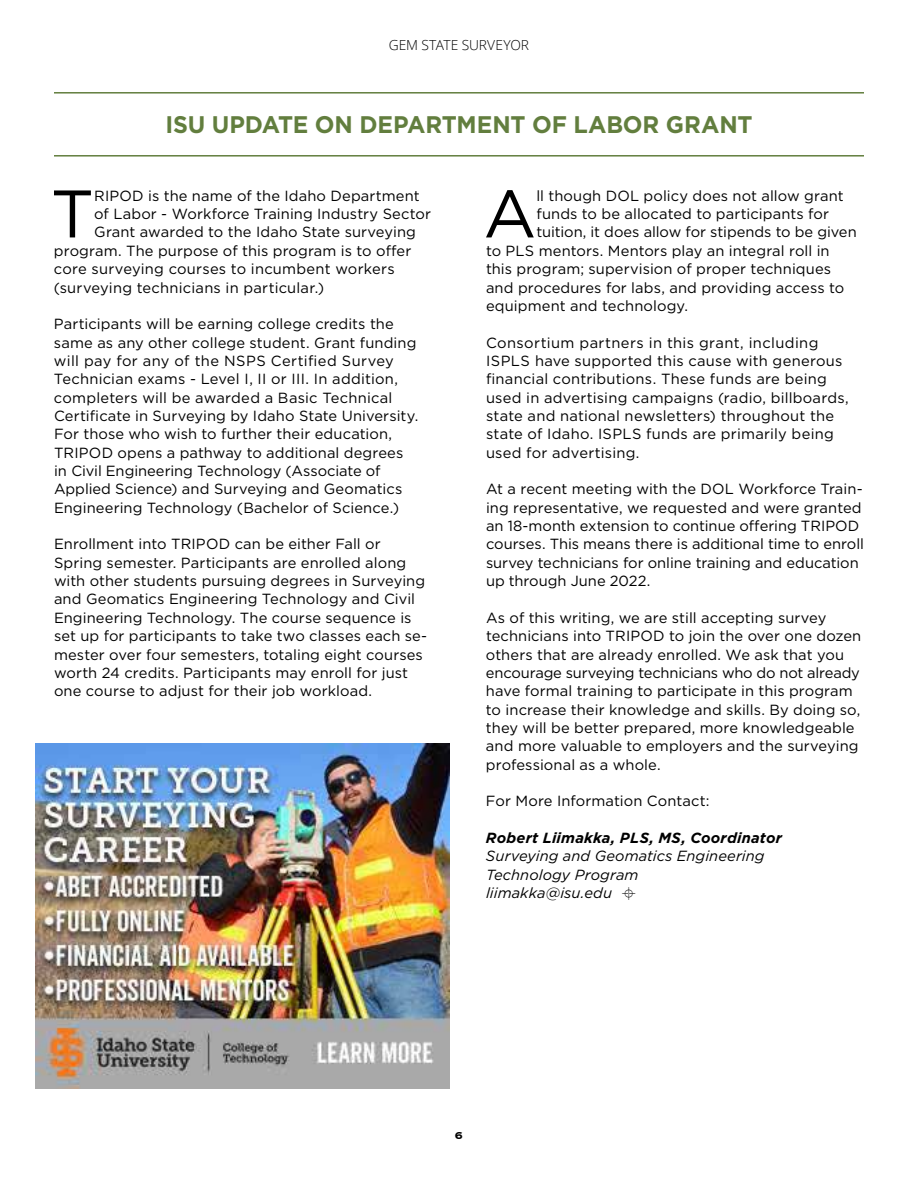
<style>
.page{position:relative;width:918px;height:1188px;background:#fff}
.page>*{position:absolute;margin:0;border:0;box-sizing:border-box;transform-origin:0 0}
.t1{font:67.05px "Gotham";color:#000}
.t2{font:700 24px "Gotham";letter-spacing:-.01em;color:#627e3e}
.t3{font:14.7px/18.3px "Gotham";letter-spacing:.005em;color:#000}
.t4{font:italic 14.7px/18.3px "Gotham";letter-spacing:.005em;color:#000}
.t5{font:italic 700 14.7px "Gotham";letter-spacing:.015em;color:#000}
.t6{font:300 13.8px "Open Sans";letter-spacing:-.005em;color:#000}
.t7{font:700 13.2px "Copperplate";color:#000}
</style>
<div class="page">
<hr style="left:54px;top:92px;width:810px;height:2px;background:#627e3e">
<hr style="left:54px;top:155px;width:810px;height:2px;background:#627e3e">
<img style="left:36px;top:744px;width:414px;height:345px">
<p class="t6" style="left:389px;top:35px;width:142px">GEM STATE SURVEYOR</p>
<h2 class="t2" style="left:165px;top:109px;width:14px">ISU</h2>
<h2 class="t2" style="left:212px;top:109px;width:537px">UPDATE ON DEPARTM ENT OF LABOR GRANT</h2>
<h1 class="t1" style="left:51px;top:171px;width:45px">T</h1>
<p class="t3" style="left:94px;top:186px;width:327px">RIPOD is the name of the Idaho Department</p>
<p class="t3" style="left:94px;top:204px;width:338px">of Labor - Workforce Training Industry Sector</p>
<p class="t3" style="left:94px;top:223px;width:323px">Grant awarded to the Idaho State surveying</p>
<p class="t3" style="left:54px;top:241px;width:359px">program. The purpose of this program is to offer</p>
<p class="t3" style="left:54px;top:260px;width:342px">core surveying courses to incumbent workers</p>
<p class="t3" style="left:54px;top:278px;width:272px">(surveying technicians in particular.)</p>
<p class="t3" style="left:54px;top:315px;width:366px">Participants will be earning college credits the same as any other college student. Grant funding will pay for any of the NSPS Certified Survey Technician exams - Level I, II or III. In addition, completers will be awarded a Basic Technical Certificate in Surveying by Idaho State University.<br>For those who wish to further their education, TRIPOD opens a pathway to additional degrees in Civil Engineering Technology (Associate of Applied Science) and Surveying and Geomatics Engineering Technology (Bachelor of Science.)</p>
<p class="t3" style="left:54px;top:535px;width:375px">Enrollment into TRIPOD can be either Fall or Spring semester. Participants are enrolled along with other students pursuing degrees in Surveying and Geomatics Engineering Technology and Civil Engineering Technology. The course sequence is set up for participants to take two classes each se&shy;mester over four semesters, totaling eight courses worth 24 credits. Participants may enroll for just one course to adjust for their job workload.</p>
<h1 class="t1" style="left:483px;top:171px;width:55px">A</h1>
<p class="t3" style="left:536px;top:186px;width:309px">ll though DOL policy does not allow grant</p>
<p class="t3" style="left:536px;top:204px;width:294px">funds to be allocated to participants for</p>
<p class="t3" style="left:536px;top:223px;width:322px">tuition, it does allow for stipends to be given</p>
<p class="t3" style="left:486px;top:241px;width:345px">to PLS mentors. Mentors play an integral roll in</p>
<p class="t3" style="left:486px;top:259px;width:347px">this program; supervision of proper techniques</p>
<p class="t3" style="left:486px;top:278px;width:360px">and procedures for labs, and providing access to</p>
<p class="t3" style="left:486px;top:296px;width:204px">equipment and technology.</p>
<p class="t3" style="left:486px;top:333px;width:364px">Consortium partners in this grant, including ISPLS have supported this cause with generous financial contributions. These funds are being used in advertising campaigns (radio, billboards, state and national newsletters) throughout the state of Idaho. ISPLS funds are primarily being used for advertising.</p>
<p class="t3" style="left:486px;top:480px;width:379px">At a recent meeting with the DOL Workforce Train&shy;ing representative, we requested and were granted an 18-month extension to continue offering TRIPOD courses. This means there is additional time to enroll survey technicians for online training and education up through June 2022.</p>
<p class="t3" style="left:486px;top:608px;width:377px">As of this writing, we are still accepting survey technicians into TRIPOD to join the over one dozen others that are already enrolled. We ask that you encourage surveying technicians who do not already have formal training to participate in this program to increase their knowledge and skills. By doing so, they will be better prepared, more knowledgeable and more valuable to employers and the surveying professional as a whole.</p>
<p class="t3" style="left:486px;top:792px;width:225px">For More Information Contact:</p>
<p class="t5" style="left:486px;top:828px;width:298px">Robert Liimakka, PLS, MS, Coordinator</p>
<p class="t4" style="left:486px;top:847px;width:280px">Surveying and Geomatics Engineering<br>Technology Program liimakka@isu.edu</p>
<p class="t7" style="left:455px;top:1127px;width:10px">6</p>
</div>
